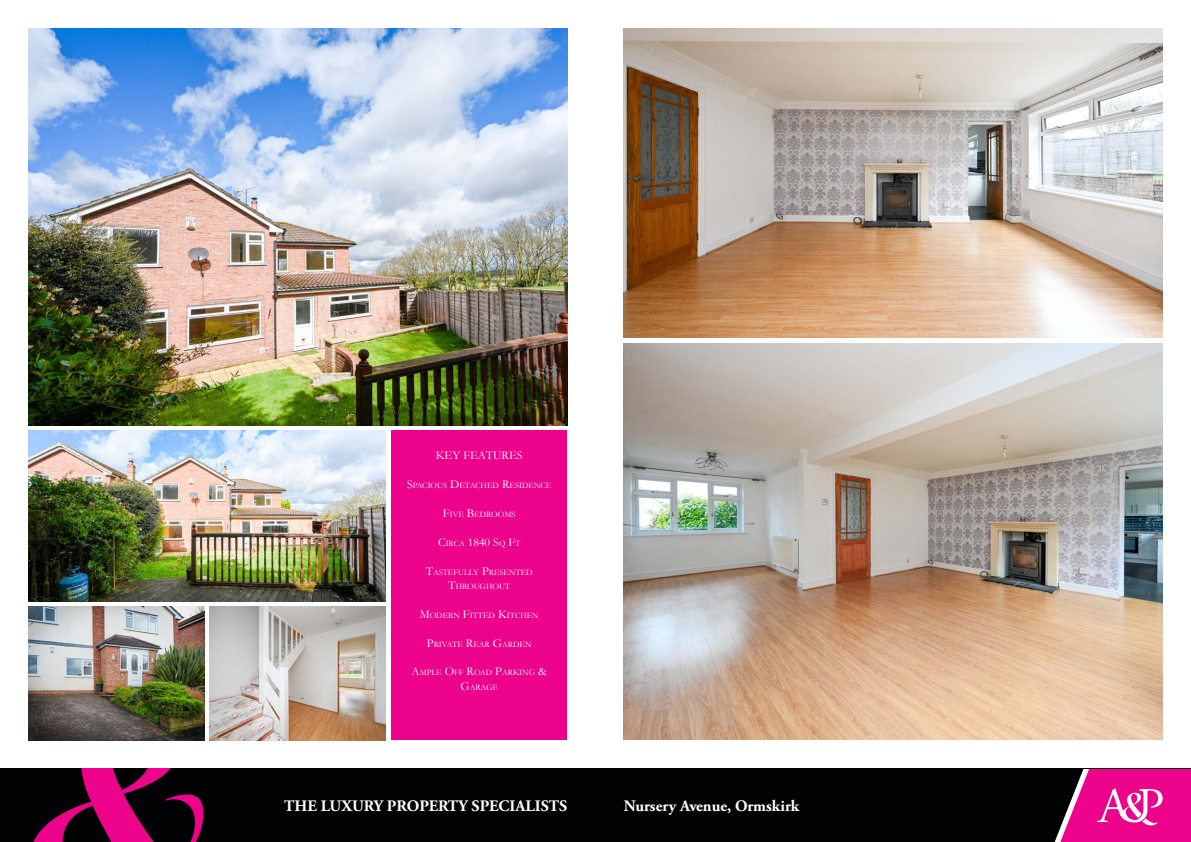
<style>
.page{position:relative;width:1191px;height:842px;background:#fff}
.page>*{position:absolute;margin:0;border:0;box-sizing:border-box;transform-origin:0 0}
.t1{font:700 16px "Adobe Garamond Pro";color:#fff}
.t2{font:12px "Garamond";color:#fff}
.t3{font:8.4px "Garamond";color:#fff}
.s1{font-size:12px}
.s2{font-size:8.4px}
</style>
<div class="page">
<div style="left:0;top:769px;width:1191px;height:73px;background:#010203"></div>
<svg style="left:33px;top:769px;width:171px;height:73px"></svg>
<svg style="left:1054px;top:769px;width:137px;height:73px;background:#d51e89"></svg>
<img style="left:28px;top:28px;width:539px;height:397px">
<img style="left:28px;top:431px;width:358px;height:170px">
<img style="left:210px;top:607px;width:176px;height:134px">
<img style="left:28px;top:607px;width:176px;height:134px">
<div style="left:391px;top:431px;width:176px;height:309px;background:#ed028c"></div>
<img style="left:624px;top:343px;width:538px;height:397px">
<img style="left:624px;top:28px;width:538px;height:309px">
<p class="t2" style="left:436px;top:448px;width:89px">KEY FEATURES</p>
<p class="t3" style="left:407px;top:480px;width:59px"><span class="s1">S</span>PACIOUS <span class="s1">D</span>ETA</p>
<p class="t3" style="left:475px;top:480px;width:77px">CHED <span class="s1">R</span>ESIDENCE</p>
<p class="t3" style="left:443px;top:509px;width:39px"><span class="s1">F</span>IVE <span class="s1">B</span>EDR</p>
<p class="t3" style="left:491px;top:509px;width:25px">OOMS</p>
<p class="t2" style="left:438px;top:534px;width:84px">C<span class="s2">IRCA</span> 1840 S<span class="s2">Q</span> F<span class="s2">T</span></p>
<p class="t3" style="left:426px;top:566px;width:14px"><span class="s1">T</span>ASTEFU</p>
<p class="t3" style="left:464px;top:566px;width:31px">LLY <span class="s1">P</span>RESE</p>
<p class="t3" style="left:509px;top:566px;width:14px">NTED</p>
<p class="t3" style="left:448px;top:581px;width:58px"><span class="s1">T</span>HROUGHOUT</p>
<p class="t3" style="left:420px;top:609px;width:24px"><span class="s1">M</span>ODER</p>
<p class="t3" style="left:453px;top:609px;width:26px">N <span class="s1">F</span>ITTED</p>
<p class="t3" style="left:498px;top:609px;width:42px"><span class="s1">K</span>ITCHEN</p>
<p class="t3" style="left:427px;top:638px;width:82px"><span class="s1">P</span>RIVATE <span class="s1">R</span>EAR <span class="s1">G</span>ARDE</p>
<p class="t3" style="left:525px;top:638px;width:8px">N</p>
<p class="t3" style="left:411px;top:667px;width:98px"><span class="s1">A</span>MPLE <span class="s1">O</span>FF <span class="s1">R</span>OAD <span class="s1">P</span>ARK</p>
<p class="t3" style="left:519px;top:667px;width:29px">ING <span class="s1">&amp;</span></p>
<p class="t3" style="left:460px;top:681px;width:16px"><span class="s1">G</span>ARA</p>
<p class="t3" style="left:486px;top:681px;width:13px">GE</p>
<p class="t1" style="left:284px;top:797px;width:284px">THE LUXURY PROPERTY SPECIALISTS</p>
<p class="t1" style="left:624px;top:797px;width:177px">Nursery Avenue, Ormskirk</p>
</div>
